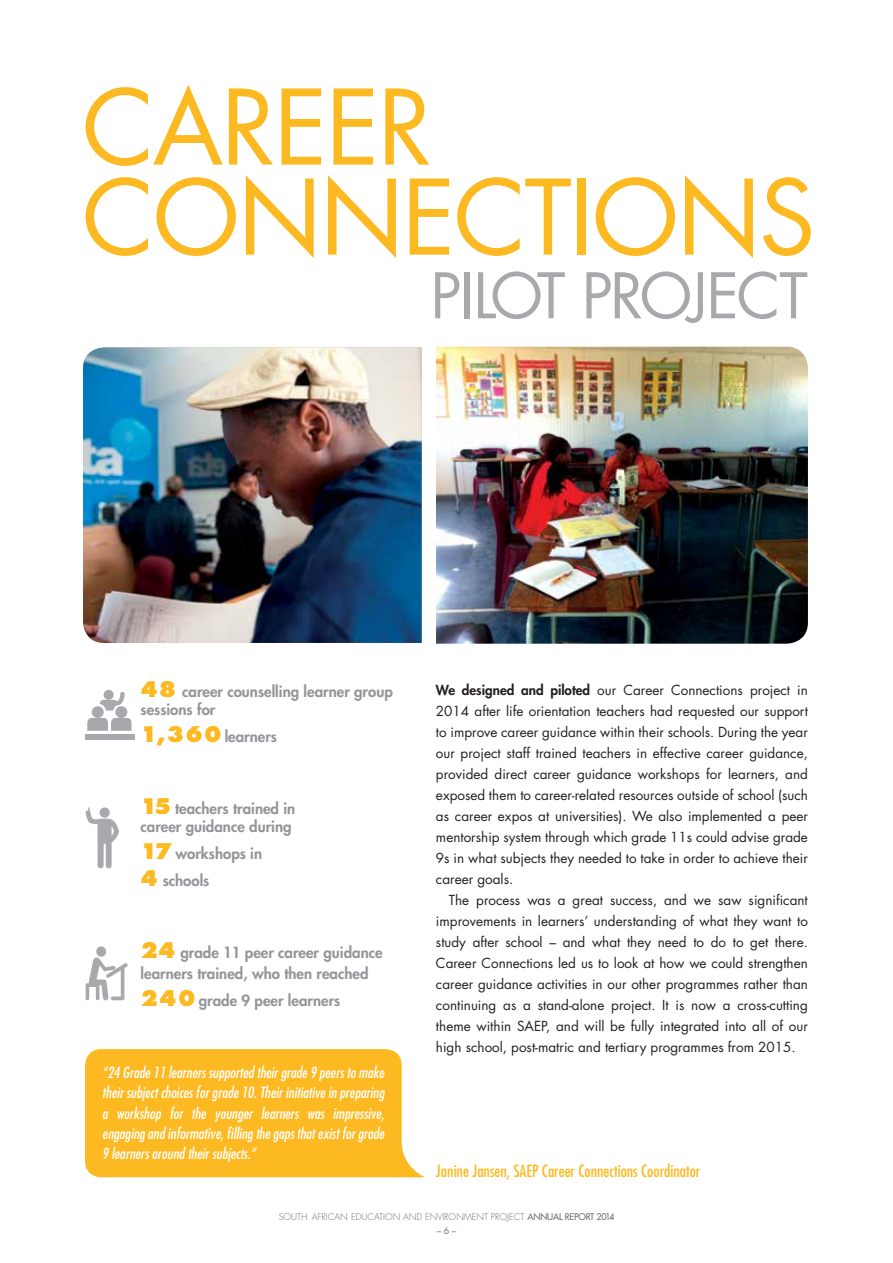
<style>
.page{position:relative;width:893px;height:1263px;background:#fff}
.page>*{position:absolute;margin:0;border:0;box-sizing:border-box;transform-origin:0 0}
.t1{font:100.95px/90px "Futura Std";letter-spacing:-.02em;color:#fdb921}
.t2{font:61.05px "Futura Std";letter-spacing:-.04em;color:#a7a9ac}
.t3{font:condensed 16.5px "Futura Std";color:#fdb921}
.t4{font:italic condensed 15px/20.2px "Futura Std";color:#fff;text-align:justify}
.t5{font:800 15px/18px "Futura Std";color:#939598}
.t6{font:13.5px/21px "Futura Std";color:#231f20;text-align:justify}
.t7{font:300 9px "Futura Std";color:#6d6e71}
.t8{font:9px "Futura Std";color:#6d6e71}
.s1{font-size:21px;color:#fdb921}
.s2{font-weight:800}
.s3{font-weight:500}
</style>
<div class="page">
<svg style="left:85px;top:1049px;width:340px;height:128px;background:#fdbd2e"></svg>
<img style="left:436px;top:347px;width:372px;height:297px">
<svg style="left:85px;top:807px;width:34px;height:61px"></svg>
<div style="left:96px;top:946px;width:10px;height:11px;background:#a7a9ac;border-radius:50%"></div>
<svg style="left:86px;top:957px;width:42px;height:43px"></svg>
<div style="left:104px;top:690px;width:10px;height:10px;background:#a7a9ac;border-radius:50%"></div>
<svg style="left:87px;top:692px;width:45px;height:39px"></svg>
<div style="left:86px;top:734px;width:49px;height:5px;background:#a7a9ac"></div>
<img style="left:83px;top:347px;width:339px;height:296px">
<h1 class="t1" style="left:82px;top:84px;width:735px">CAREER<br>CONNECTIONS</h1>
<h2 class="t2" style="left:431px;top:257px;width:379px">PILOT PROJECT</h2>
<p class="t5" style="left:141px;top:682px;width:254px"><span class="s1">48</span> career counselling learner group sessions for</p>
<p class="t5" style="left:141px;top:727px;width:138px"><span class="s1">1,360</span> learners</p>
<p class="t5" style="left:141px;top:799px;width:156px"><span class="s1">15</span> teachers trained in career guidance during</p>
<p class="t5" style="left:141px;top:840px;width:123px;line-height:27px"><span class="s1">17</span> workshops in<br><span class="s1">4</span> schools</p>
<p class="t5" style="left:141px;top:942px;width:244px;line-height:21px"><span class="s1">24</span> grade 11 peer career guidance learners trained, who then reached</p>
<p class="t5" style="left:141px;top:991px;width:201px"><span class="s1">240</span> grade 9 peer learners</p>
<p class="t4" style="left:102px;top:1063px;width:284px">“24 Grade 11 learners supported their grade 9 peers to make their subject choices for grade 10. Their initiative in preparing a workshop for the younger learners was impressive, engaging and informative, filling the gaps that exist for grade 9 learners around their subjects.”</p>
<p class="t6" style="left:436px;top:680px;width:373px"><span class="s2">We designed and piloted</span> our Career Connections project in 2014 after life orientation teachers had requested our support to improve career guidance within their schools. During the year our project staff trained teachers in effective career guidance, provided direct career guidance workshops for learners, and exposed them to career-related resources outside of school (such as career expos at universities). We also implemented a peer mentorship system through which grade 11s could advise grade 9s in what subjects they needed to take in order to achieve their career goals.</p>
<p class="t6" style="left:436px;top:890px;width:373px;text-indent:13px">The process was a great success, and we saw significant improvements in learners’ understanding of what they want to study after school – and what they need to do to get there.<br>Career Connections led us to look at how we could strengthen career guidance activities in our other programmes rather than continuing as a stand-alone project. It is now a cross-cutting theme within SAEP, and will be fully integrated into all of our high school, post-matric and tertiary programmes from 2015.</p>
<p class="t3" style="left:436px;top:1161px;width:266px">Janine Jansen, SAEP Career Connections Coordinator</p>
<p class="t7" style="left:279px;top:1211px;width:337px">SOUTH AFRICAN EDUCATION AND ENVIRONMENT PROJECT <span class="s3">ANNUAL REPORT 2014</span></p>
<p class="t8" style="left:437px;top:1225px;width:21px">– 6 –</p>
</div>
